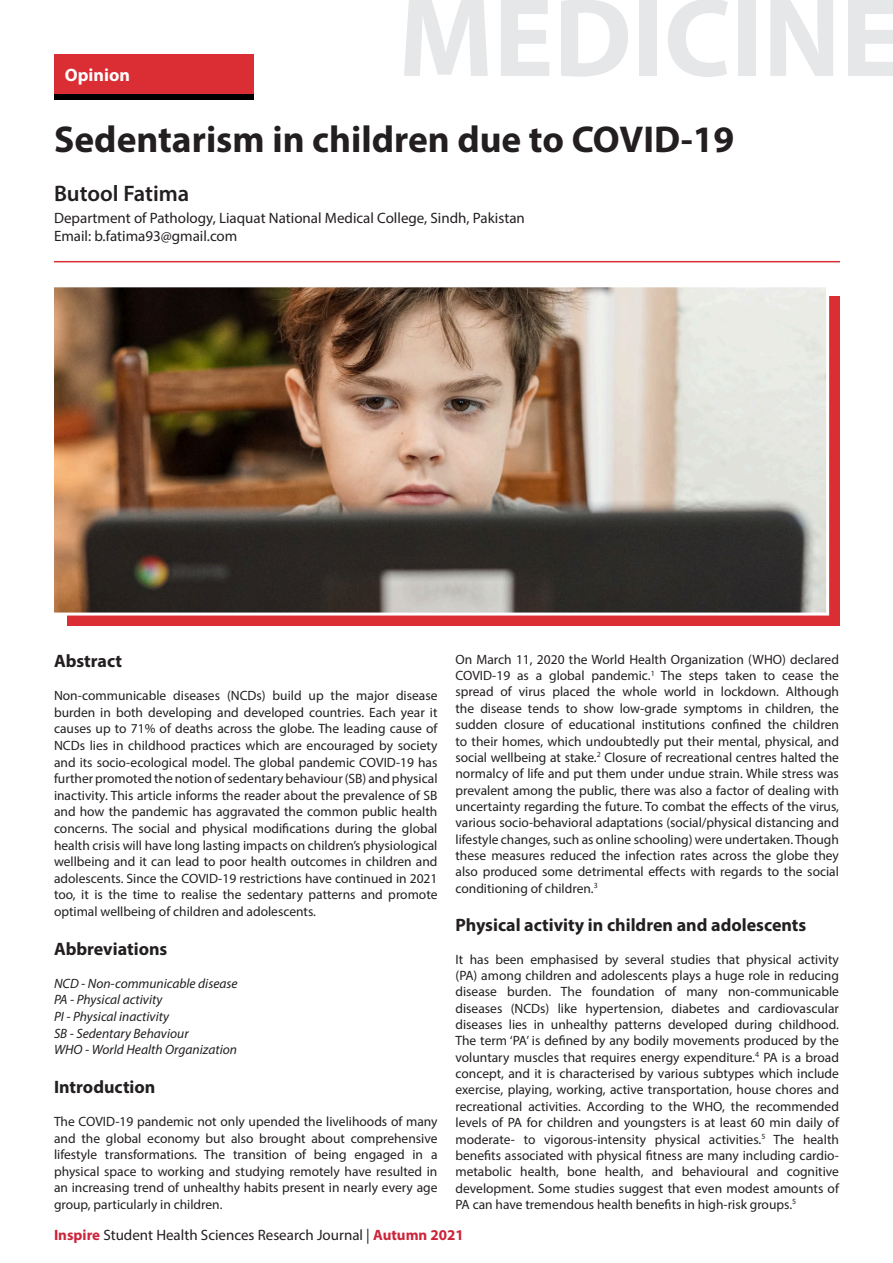
<style>
.page{position:relative;width:893px;height:1263px;background:#fff}
.page>*{position:absolute;margin:0;border:0;box-sizing:border-box;transform-origin:0 0}
.t1{font:700 112.5px "Myriad Pro";color:#e6e7e9}
.t2{font:700 37.5px "Myriad Pro";color:#231f20}
.t3{font:600 22.5px "Myriad Pro";color:#231f20}
.t4{font:700 18px "Myriad Pro";color:#231f20}
.t5{font:700 18px "Myriad Pro";color:#fff}
.t6{font:15px "Myriad Pro";color:#231f20}
.t7{font:13.5px/16.4px "Myriad Pro";color:#231f20;text-align:justify}
.t8{font:italic 13.5px "Myriad Pro";color:#231f20}
.s1{font-weight:700;color:#cb253b}
</style>
<div class="page">
<div style="left:68px;top:296px;width:772px;height:330px;background:#da2e34"></div>
<div style="left:54px;top:60px;width:200px;height:40px;background:#000001"></div>
<div style="left:54px;top:54px;width:200px;height:40px;background:#da2e34"></div>
<hr style="left:54px;top:261px;width:786px;height:1px;background:#da2e34">
<img style="left:54px;top:287px;width:776px;height:330px">
<p class="t5" style="left:65px;top:63px;width:67px">Opinion</p>
<p class="t1" style="left:398px;top:-35px;width:504px">MEDICINE</p>
<p class="t2" style="left:54px;top:115px;width:682px">Sedentarism in children due to COVID-19</p>
<p class="t3" style="left:54px;top:179px;width:137px">Butool Fatima</p>
<p class="t6" style="left:54px;top:209px;width:472px">Department of Pathology, Liaquat National Medical College, Sindh, Pakistan</p>
<p class="t6" style="left:54px;top:227px;width:185px">Email: b.fatima93@gmail.com</p>
<p class="t7" style="left:455px;top:651px;width:385px">On March 11, 2020 the World Health Organization (WHO) declared COVID-19 as a global pandemic.<sup>1</sup> The steps taken to cease the spread of virus placed the whole world in lockdown. Although the disease tends to show low-grade symptoms in children, the sudden closure of educational institutions confined the children to their homes, which undoubtedly put their mental, physical, and social wellbeing at stake.<sup>2</sup> Closure of recreational centres halted the normalcy of life and put them under undue strain. While stress was prevalent among the public, there was also a factor of dealing with uncertainty regarding the future. To combat the effects of the virus, various socio-behavioral adaptations (social/physical distancing and lifestyle changes, such as online schooling) were undertaken. Though these measures reduced the infection rates across the globe they also produced some detrimental effects with regards to the social conditioning of children.<sup>3</sup></p>
<p class="t4" style="left:455px;top:913px;width:352px">Physical activity in children and adolescents</p>
<p class="t7" style="left:455px;top:951px;width:385px">It has been emphasised by several studies that physical activity (PA) among children and adolescents plays a huge role in reducing disease burden. The foundation of many non-communicable diseases (NCDs) like hypertension, diabetes and cardiovascular diseases lies in unhealthy patterns developed during childhood.<br>The term ‘PA’ is defined by any bodily movements produced by the voluntary muscles that requires energy expenditure.<sup>4</sup> PA is a broad concept, and it is characterised by various subtypes which include exercise, playing, working, active transportation, house chores and recreational activities. According to the WHO, the recommended levels of PA for children and youngsters is at least 60 min daily of moderate- to vigorous-intensity physical activities.<sup>5</sup> The health benefits associated with physical fitness are many including cardio&shy;metabolic health, bone health, and behavioural and cognitive development. Some studies suggest that even modest amounts of PA can have tremendous health benefits in high-risk groups.<sup>5</sup></p>
<p class="t6" style="left:54px;top:1226px;width:411px"><span class="s1">Inspire</span> Student Health Sciences Research Journal | <span class="s1">Autumn 2021</span></p>
<p class="t4" style="left:54px;top:649px;width:70px">Abstract</p>
<p class="t7" style="left:54px;top:687px;width:385px">Non-communicable diseases (NCDs) build up the major disease burden in both developing and developed countries. Each year it causes up to 71% of deaths across the globe. The leading cause of NCDs lies in childhood practices which are encouraged by society and its socio-ecological model. The global pandemic COVID-19 has further promoted the notion of sedentary behaviour (SB) and physical inactivity. This article informs the reader about the prevalence of SB and how the pandemic has aggravated the common public health concerns. The social and physical modifications during the global health crisis will have long lasting impacts on children’s physiological wellbeing and it can lead to poor health outcomes in children and adolescents. Since the COVID-19 restrictions have continued in 2021 too, it is the time to realise the sedentary patterns and promote optimal wellbeing of children and adolescents.</p>
<p class="t4" style="left:54px;top:937px;width:115px">Abbreviations</p>
<p class="t8" style="left:54px;top:975px;width:185px">NCD - Non-communicable disease</p>
<p class="t8" style="left:54px;top:991px;width:110px">PA - Physical activity</p>
<p class="t8" style="left:54px;top:1008px;width:117px">PI - Physical inactivity</p>
<p class="t8" style="left:54px;top:1025px;width:136px">SB - Sedentary Behaviour</p>
<p class="t8" style="left:54px;top:1041px;width:185px">WHO - World Health Organization</p>
<p class="t4" style="left:54px;top:1075px;width:103px">Introduction</p>
<p class="t7" style="left:54px;top:1113px;width:385px">The COVID-19 pandemic not only upended the livelihoods of many and the global economy but also brought about comprehensive lifestyle transformations. The transition of being engaged in a physical space to working and studying remotely have resulted in an increasing trend of unhealthy habits present in nearly every age group, particularly in children.</p>
</div>
